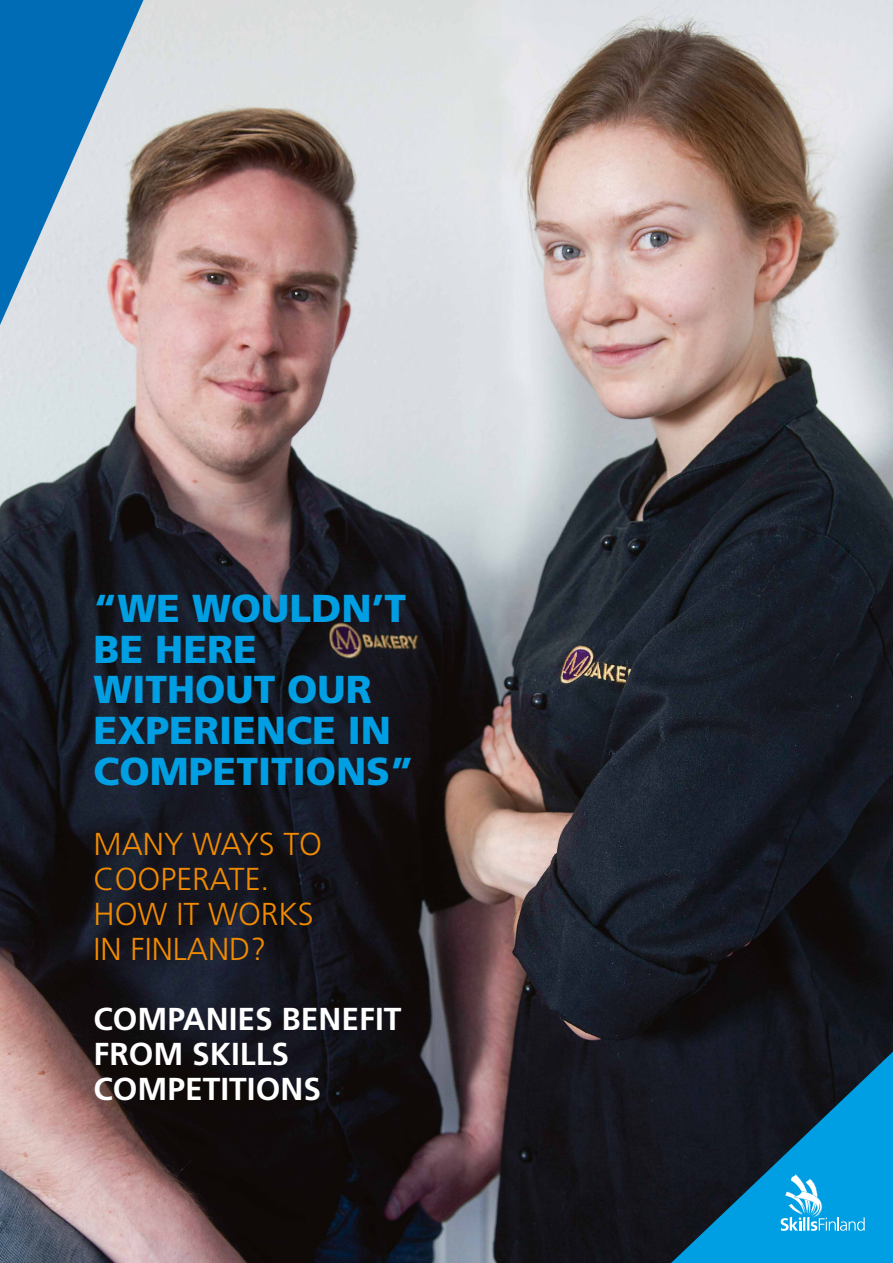
<style>
.page{position:relative;width:893px;height:1263px;background:#fff}
.page>*{position:absolute;margin:0;border:0;box-sizing:border-box;transform-origin:0 0}
.t1{font:900 39px/40.7px "Frutiger LT Std";color:#009fe3}
.t2{font:300 31.65px/35px "Frutiger LT Std";color:#f18a00}
.t3{font:700 31.65px/35px "Frutiger LT Std";color:#fff}
</style>
<div class="page">
<img style="left:0;top:0;width:893px;height:1263px">
<svg style="left:600px;top:1021px;width:293px;height:242px;background:#0e3d56"></svg>
<svg style="left:0;top:0;width:143px;height:325px;background:#639cc5"></svg>
<svg style="left:781px;top:1174px;width:84px;height:57px;background:#33b2e8"></svg>
<p class="t1" style="left:94px;top:588px;width:322px">“WE WOULDN’T<br>BE HERE<br>WITHOUT OUR<br>EXPERIENCE IN<br>COMPETITIONS”</p>
<p class="t2" style="left:94px;top:827px;width:230px">MANY WAYS TO<br>COOPERATE.<br>HOW IT WORKS<br>IN FINLAND?</p>
<p class="t3" style="left:94px;top:1001px;width:309px">COMPANIES BENEFIT<br>FROM SKILLS<br>COMPETITIONS</p>
</div>
